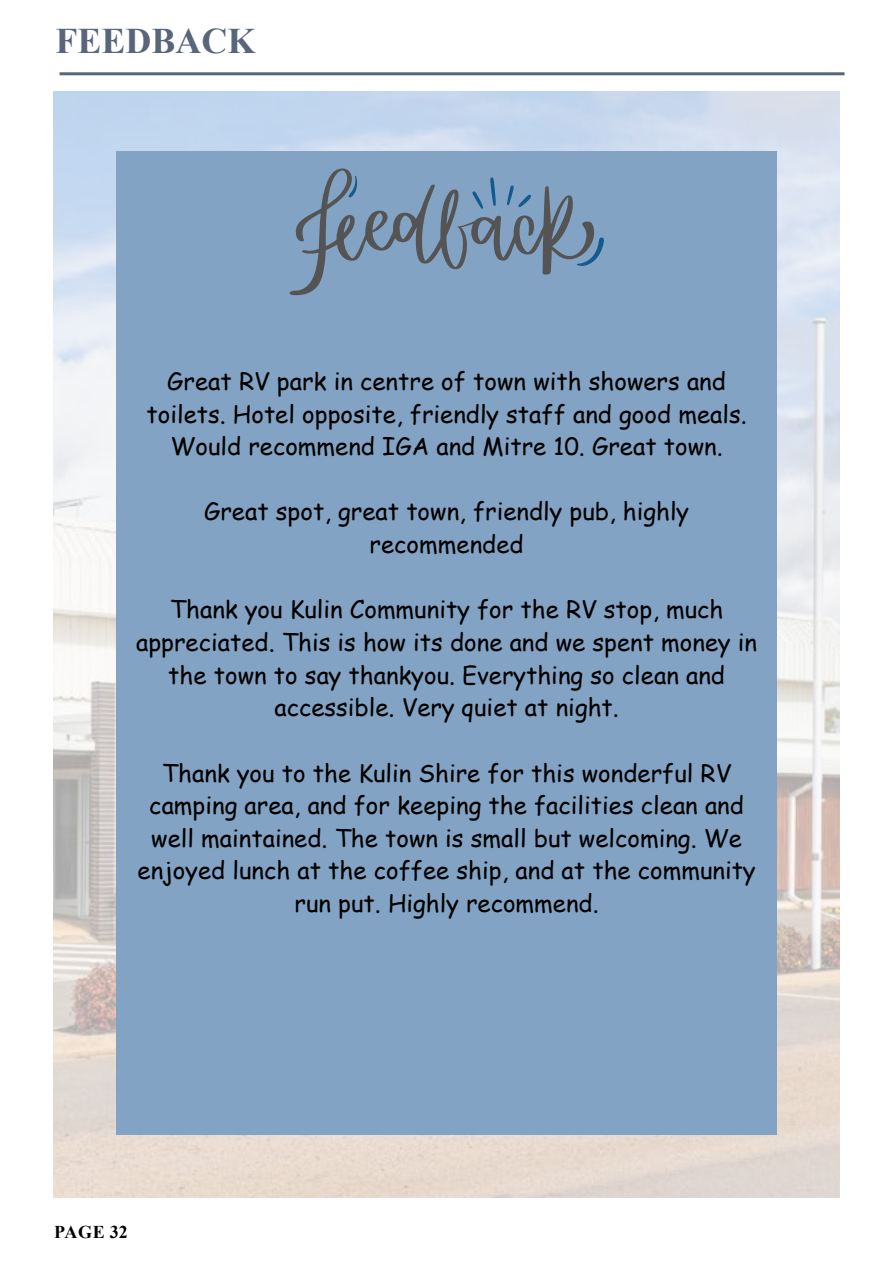
<style>
.page{position:relative;width:893px;height:1263px;background:#fff}
.page>*{position:absolute;margin:0;border:0;box-sizing:border-box;transform-origin:0 0}
.t1{font:700 36px "Times New Roman";color:#59657b}
.t2{font:24px/32.7px "Comic Sans MS";color:#000;text-align:center}
.t3{font:700 18px "Times New Roman";letter-spacing:.015em;color:#000}
</style>
<div class="page">
<hr style="left:60px;top:72px;width:784px;height:3px;background:#59657b">
<img style="left:53px;top:91px;width:787px;height:1106px">
<div style="left:116px;top:151px;width:661px;height:983px;background:#83a3c4"></div>
<svg style="left:289px;top:168px;width:315px;height:127px"></svg>
<h1 class="t1" style="left:55px;top:15px;width:202px">FEEDBACK</h1>
<p class="t2" style="left:146px;top:364px;width:602px">Great RV park in centre of town with showers and toilets. Hotel opposite, friendly staff and good meals.<br>Would recommend IGA and Mitre 10. Great town.</p>
<p class="t2" style="left:204px;top:495px;width:486px">Great spot, great town, friendly pub, highly recommended</p>
<p class="t2" style="left:136px;top:592px;width:622px">Thank you Kulin Community for the RV stop, much appreciated. This is how its done and we spent money in the town to say thankyou. Everything so clean and accessible. Very quiet at night.</p>
<p class="t2" style="left:138px;top:756px;width:620px">Thank you to the Kulin Shire for this wonderful RV camping area, and for keeping the facilities clean and well maintained. The town is small but welcoming. We enjoyed lunch at the coffee ship, and at the community run put. Highly recommend.</p>
<p class="t3" style="left:54px;top:1219px;width:75px">PAGE 32</p>
</div>
